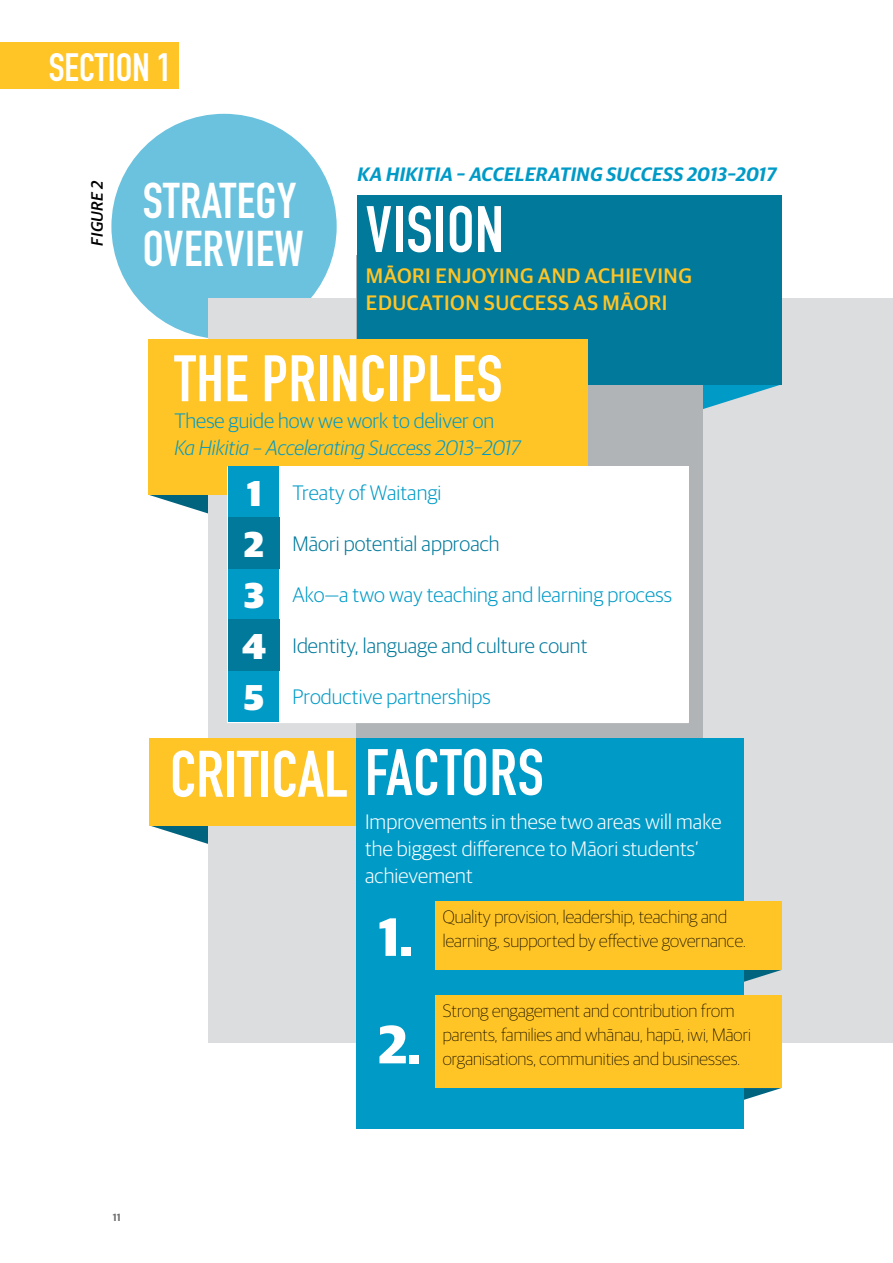
<style>
.page{position:relative;width:893px;height:1263px;background:#fff}
.page>*{position:absolute;margin:0;border:0;box-sizing:border-box;transform-origin:0 0}
.t1{font:64.5px "DIN Engschrift";letter-spacing:.01em;color:#fff}
.t2{font:700 54px "Guardian Sans";color:#fff}
.t3{font:49.5px/48px "DIN Engschrift";letter-spacing:.01em;color:#fff}
.t4{font:39px "DIN Engschrift";color:#fff}
.t5{font:900 36px "Guardian Sans";color:#fff}
.t6{font:300 21px/27px "Guardian Sans";letter-spacing:.005em;color:#fff}
.t7{font:300 21px "Guardian Sans";letter-spacing:.005em;color:#009ac7}
.t8{font:italic 300 21px/27px "Guardian Sans";letter-spacing:-.005em;color:#009ac7}
.t9{font:300 21px "Guardian Sans";letter-spacing:.005em;color:#00799b}
.t10{font:500 21px/27px "Guardian Sans";letter-spacing:.025em;color:#ffc425}
.t11{font:italic 600 19.5px "Guardian Sans";letter-spacing:.02em;color:#009ac7}
.t12{font:100 18px/24px "Guardian Sans";letter-spacing:.005em;color:#000}
.t13{font:italic 500 16.5px "Guardian Sans";color:#000}
.t14{font:600 10.5px "Guardian Sans";color:#6d6e71}
.s1{font-style:normal}
</style>
<div class="page">
<div style="left:111px;top:114px;width:226px;height:225px;background:#6ac2de;border-radius:50%"></div>
<svg style="left:149px;top:495px;width:59px;height:19px"></svg>
<svg style="left:149px;top:825px;width:59px;height:19px"></svg>
<div style="left:208px;top:299px;width:685px;height:744px;background:#dcddde"></div>
<svg style="left:703px;top:385px;width:77px;height:24px"></svg>
<div style="left:357px;top:255px;width:346px;height:647px;background:#b1b4b6"></div>
<div style="left:357px;top:195px;width:424px;height:190px;background:#00799b"></div>
<div style="left:149px;top:340px;width:439px;height:155px;background:#ffc425"></div>
<hr style="left:227px;top:516px;width:53px;height:3px;background:#fff">
<hr style="left:227px;top:567px;width:53px;height:3px;background:#fff">
<hr style="left:227px;top:618px;width:53px;height:3px;background:#fff">
<hr style="left:227px;top:669px;width:53px;height:3px;background:#fff">
<hr style="left:227px;top:466px;width:3px;height:50px;background:#fff">
<hr style="left:227px;top:519px;width:3px;height:48px;background:#fff">
<hr style="left:227px;top:570px;width:3px;height:48px;background:#fff">
<hr style="left:227px;top:621px;width:3px;height:48px;background:#fff">
<hr style="left:227px;top:672px;width:3px;height:48px;background:#fff">
<hr style="left:227px;top:720px;width:53px;height:3px;background:#fff">
<hr style="left:280px;top:720px;width:409px;height:3px;background:#fff">
<div style="left:229px;top:466px;width:51px;height:51px;background:#009ac7"></div>
<div style="left:229px;top:568px;width:51px;height:51px;background:#009ac7"></div>
<div style="left:229px;top:670px;width:51px;height:52px;background:#009ac7"></div>
<div style="left:280px;top:466px;width:409px;height:51px;background:#fff"></div>
<div style="left:280px;top:517px;width:409px;height:51px;background:#fff"></div>
<div style="left:280px;top:568px;width:409px;height:51px;background:#fff"></div>
<div style="left:280px;top:619px;width:409px;height:51px;background:#fff"></div>
<div style="left:280px;top:670px;width:409px;height:52px;background:#fff"></div>
<div style="left:229px;top:517px;width:51px;height:51px;background:#00799b"></div>
<div style="left:229px;top:619px;width:51px;height:51px;background:#00799b"></div>
<svg style="left:744px;top:970px;width:37px;height:12px"></svg>
<svg style="left:744px;top:1088px;width:37px;height:12px"></svg>
<div style="left:149px;top:738px;width:273px;height:87px;background:#ffc425"></div>
<div style="left:357px;top:738px;width:387px;height:390px;background:#009ac7"></div>
<div style="left:435px;top:901px;width:347px;height:68px;background:#ffc425"></div>
<div style="left:435px;top:995px;width:347px;height:93px;background:#ffc425"></div>
<div style="left:0;top:42px;width:179px;height:47px;background:#ffc425"></div>
<h3 class="t4" style="left:49px;top:44px;width:124px">SECTION 1</h3>
<p class="t13" style="left:85px;top:246px;width:67px;rotate:-90deg">FIGURE 2</p>
<p class="t3" style="left:143px;top:177px;width:163px">STRATEGY<br>OVERVIEW</p>
<p class="t11" style="left:357px;top:160px;width:420px">KA HIKITIA – ACCELERATING SUCCESS 2013–2017</p>
<p class="t1" style="left:366px;top:192px;width:140px">VISION</p>
<p class="t10" style="left:366px;top:261px;width:327px">MĀORI ENJOYING AND ACHIEVING<br>EDUCATION SUCCESS AS MĀORI</p>
<p class="t1" style="left:174px;top:341px;width:330px">THE PRINCIPLES</p>
<p class="t8" style="left:174px;top:406px;width:348px"><span class="s1">These guide how we work to deliver on<br></span>Ka Hikitia – Accelerating Success 2013–2017</p>
<p class="t5" style="left:247px;top:466px;width:16px">1</p>
<p class="t7" style="left:292px;top:478px;width:151px">Treaty of Waitangi</p>
<p class="t5" style="left:244px;top:517px;width:21px">2</p>
<p class="t9" style="left:292px;top:529px;width:209px">Māori potential approach</p>
<p class="t5" style="left:244px;top:568px;width:22px">3</p>
<p class="t7" style="left:292px;top:580px;width:381px">Ako—a two way teaching and learning process</p>
<p class="t5" style="left:242px;top:619px;width:26px">4</p>
<p class="t9" style="left:292px;top:632px;width:297px">Identity, language and culture count</p>
<p class="t5" style="left:244px;top:670px;width:21px">5</p>
<p class="t7" style="left:292px;top:683px;width:200px">Productive partnerships</p>
<p class="t1" style="left:170px;top:736px;width:375px">CRITICAL FACTORS</p>
<p class="t6" style="left:365px;top:807px;width:358px">Improvements in these two areas will make the biggest difference to Māori students’ achievement</p>
<p class="t2" style="left:378px;top:897px;width:36px">1.</p>
<p class="t12" style="left:443px;top:903px;width:304px">Quality provision, leadership, teaching and learning, supported by effective governance.</p>
<p class="t14" style="left:113px;top:1210px;width:9px">11</p>
<p class="t2" style="left:378px;top:1004px;width:45px">2.</p>
<p class="t12" style="left:443px;top:998px;width:310px">Strong engagement and contribution from parents, families and whānau, hapū, iwi, Māori organisations, communities and businesses.</p>
</div>
